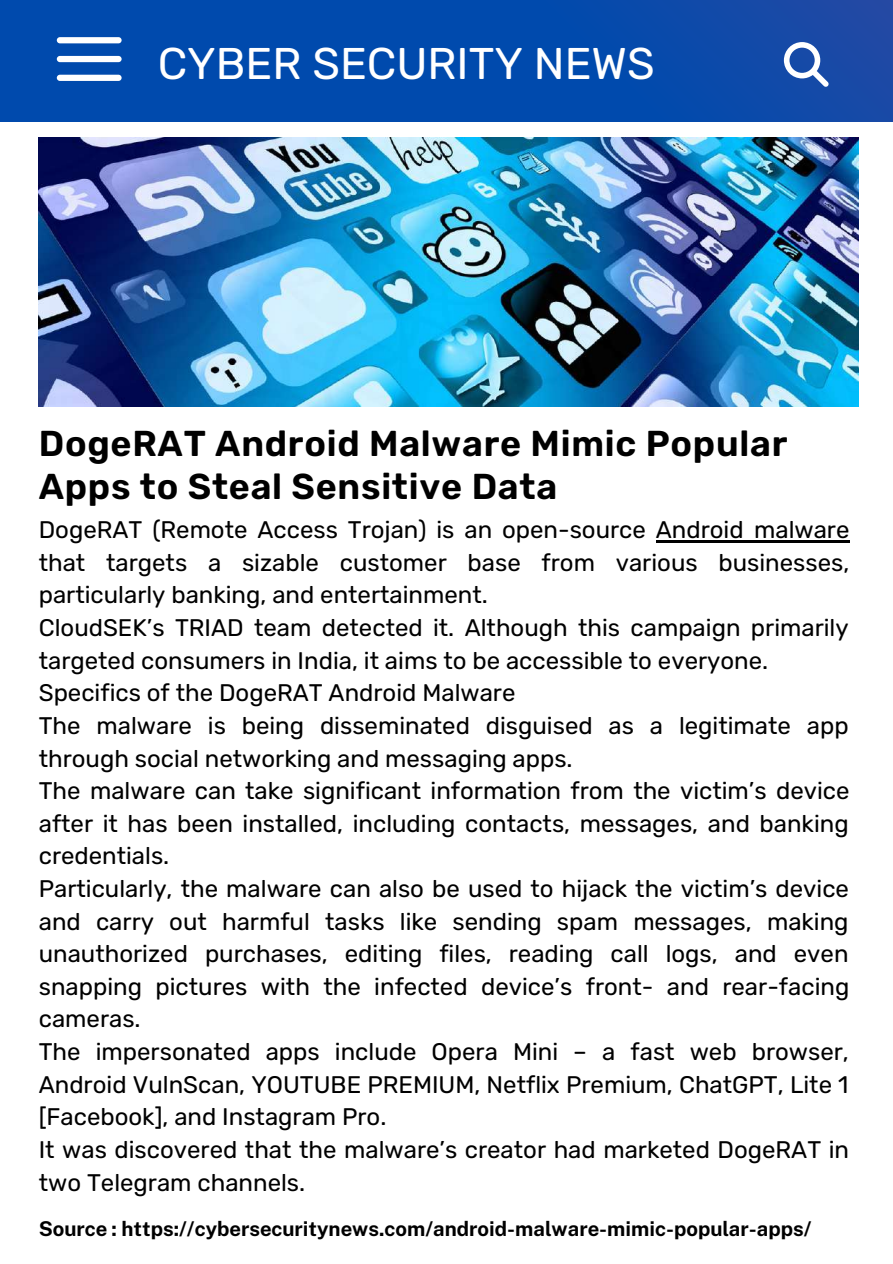
<style>
.page{position:relative;width:893px;height:1264px;background:#fff}
.page>*{position:absolute;margin:0;border:0;box-sizing:border-box;transform-origin:0 0}
.t1{font:44.4px "Rubik";color:#fff}
.t2{font:600 36px/42.8px "Rubik";letter-spacing:.02em;color:#000}
.t3{font:24px/32.5px "Rubik";color:#000}
.t4{font:700 20.4px "Public Sans";color:#000}
</style>
<div class="page">
<img style="left:39px;top:138px;width:819px;height:268px">
<div style="left:0;top:0;width:892px;height:121px;background:linear-gradient(to right,#004baf,#114aa8)"></div>
<div style="left:57px;top:37px;width:65px;height:6px;background:#fff;border-radius:3px"></div>
<div style="left:57px;top:56px;width:65px;height:6px;background:#fff;border-radius:3px"></div>
<div style="left:57px;top:75px;width:65px;height:6px;background:#fff;border-radius:3px"></div>
<svg style="left:783px;top:42px;width:45px;height:45px"></svg>
<hr style="left:655px;top:540px;width:194px;height:2px;background:#000">
<h1 class="t1" style="left:158px;top:37px;width:498px">CYBER SECURITY NEWS</h1>
<h2 class="t2" style="left:39px;top:422px;width:750px">DogeRAT Android Malware Mimic Popular<br>Apps to Steal Sensitive Data</h2>
<p class="t3" style="left:39px;top:513px;width:812px">DogeRAT (Remote Access Trojan) is an open-source Android malware that targets a sizable customer base from various businesses, particularly banking, and entertainment.<br>CloudSEK’s TRIAD team detected it. Although this campaign primarily targeted consumers in India, it aims to be accessible to everyone.<br>Specifics of the DogeRAT Android Malware<br>The malware is being disseminated disguised as a legitimate app through social networking and messaging apps.<br>The malware can take significant information from the victim’s device after it has been installed, including contacts, messages, and banking credentials.<br>Particularly, the malware can also be used to hijack the victim’s device and carry out harmful tasks like sending spam messages, making unauthorized purchases, editing files, reading call logs, and even snapping pictures with the infected device’s front- and rear-facing cameras.<br>The impersonated apps include Opera Mini – a fast web browser, Android VulnScan, YOUTUBE PREMIUM, Netflix Premium, ChatGPT, Lite 1 [Facebook], and Instagram Pro.<br>It was discovered that the malware’s creator had marketed DogeRAT in two Telegram channels.</p>
<p class="t4" style="left:39px;top:1216px;width:774px">Source : https://cybersecuritynews.com/android-malware-mimic-popular-apps/</p>
</div>
